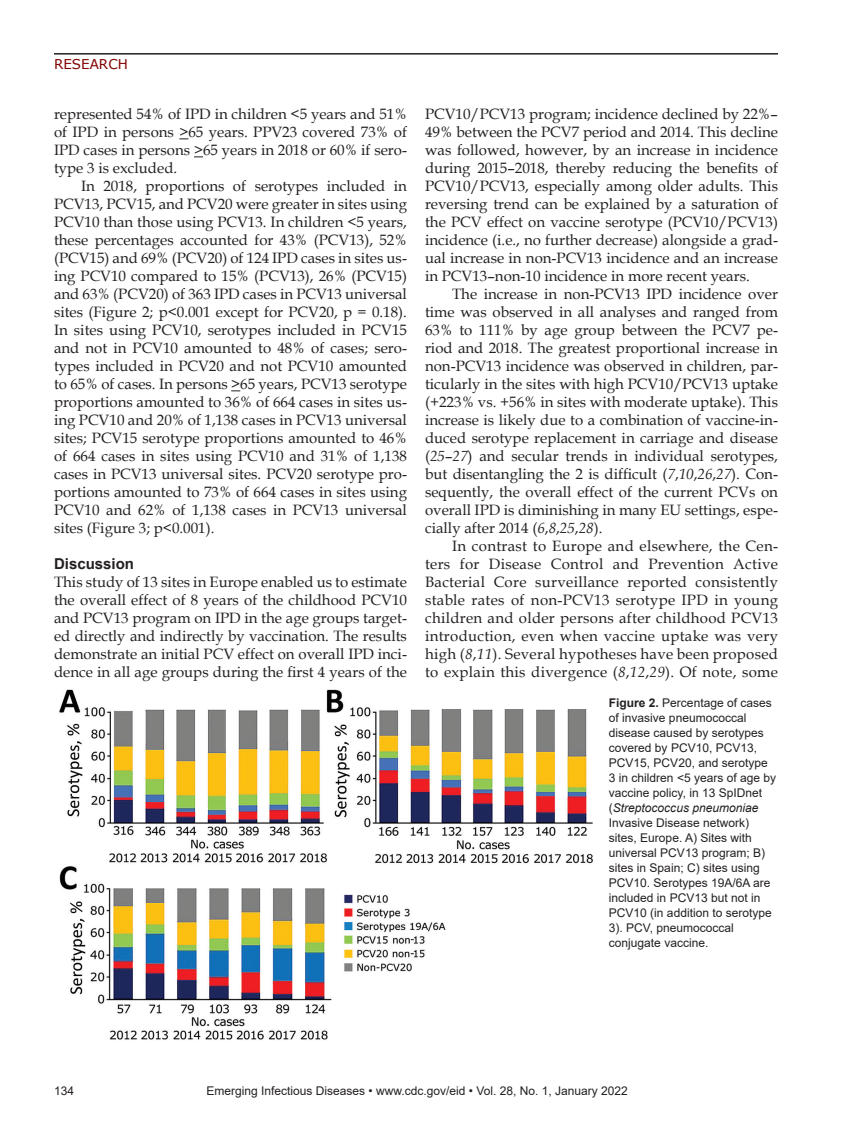
<style>
.page{position:relative;width:851px;height:1134px;background:#fff}
.page>*{position:absolute;margin:0;border:0;box-sizing:border-box;transform-origin:0 0}
.t1{font:15px/18px "Book Antiqua";color:#231f20;text-align:justify}
.t2{font:700 15px "Arial";color:#231f20}
.t3{font:13.5px "Verdana";color:#820301}
.t4{font:12px/15px "Arial";color:#231f20}
.s1{font-style:italic}
.s2{font-weight:700}
</style>
<div class="page">
<hr style="left:54px;top:53px;width:724px;height:1px;background:#231f20">
<hr style="left:54px;top:54px;width:724px;height:1px;background:#231f20">
<img style="left:59px;top:689px;width:535px;height:351px">
<p class="t3" style="left:54px;top:55px;width:75px">RESEARCH</p>
<p class="t1" style="left:54px;top:104px;width:354px">represented 54% of IPD in children &lt;5 years and 51% of IPD in persons &gt;65 years. PPV23 covered 73% of IPD cases in persons &gt;65 years in 2018 or 60% if sero&shy;type 3 is excluded.</p>
<p class="t1" style="left:54px;top:176px;width:354px;text-indent:27px">In 2018, proportions of serotypes included in PCV13, PCV15, and PCV20 were greater in sites using PCV10 than those using PCV13. In children &lt;5 years, these percentages accounted for 43% (PCV13), 52% (PCV15) and 69% (PCV20) of 124 IPD cases in sites us&shy;ing PCV10 compared to 15% (PCV13), 26% (PCV15) and 63% (PCV20) of 363 IPD cases in PCV13 universal sites (Figure 2; p&lt;0.001 except for PCV20, p = 0.18).<br>In sites using PCV10, serotypes included in PCV15 and not in PCV10 amounted to 48% of cases; sero&shy;types included in PCV20 and not PCV10 amounted to 65% of cases. In persons &gt;65 years, PCV13 serotype proportions amounted to 36% of 664 cases in sites us&shy;ing PCV10 and 20% of 1,138 cases in PCV13 universal sites; PCV15 serotype proportions amounted to 46% of 664 cases in sites using PCV10 and 31% of 1,138 cases in PCV13 universal sites. PCV20 serotype pro&shy;portions amounted to 73% of 664 cases in sites using PCV10 and 62% of 1,138 cases in PCV13 universal sites (Figure 3; p&lt;0.001).</p>
<p class="t2" style="left:54px;top:553px;width:82px">Discussion</p>
<p class="t1" style="left:54px;top:572px;width:354px">This study of 13 sites in Europe enabled us to estimate the overall effect of 8 years of the childhood PCV10 and PCV13 program on IPD in the age groups target&shy;ed directly and indirectly by vaccination. The results demonstrate an initial PCV effect on overall IPD inci&shy;dence in all age groups during the first 4 years of the</p>
<p class="t1" style="left:425px;top:104px;width:354px">PCV10/PCV13 program; incidence declined by 22%– 49% between the PCV7 period and 2014. This decline was followed, however, by an increase in incidence during 2015–2018, thereby reducing the benefits of PCV10/PCV13, especially among older adults. This reversing trend can be explained by a saturation of the PCV effect on vaccine serotype (PCV10/PCV13) incidence (i.e., no further decrease) alongside a grad&shy;ual increase in non-PCV13 incidence and an increase in PCV13–non-10 incidence in more recent years.</p>
<p class="t1" style="left:425px;top:284px;width:354px;text-indent:27px">The increase in non-PCV13 IPD incidence over time was observed in all analyses and ranged from 63% to 111% by age group between the PCV7 pe&shy;riod and 2018. The greatest proportional increase in non-PCV13 incidence was observed in children, par&shy;ticularly in the sites with high PCV10/PCV13 uptake (+223% vs. +56% in sites with moderate uptake). This increase is likely due to a combination of vaccine-in&shy;duced serotype replacement in carriage and disease (<span class="s1">25</span>–<span class="s1">27</span>) and secular trends in individual serotypes, but disentangling the 2 is difficult (<span class="s1">7</span>,<span class="s1">10</span>,<span class="s1">26</span>,<span class="s1">27</span>). Con&shy;sequently, the overall effect of the current PCVs on overall IPD is diminishing in many EU settings, espe&shy;cially after 2014 (<span class="s1">6</span>,<span class="s1">8</span>,<span class="s1">25</span>,<span class="s1">28</span>).</p>
<p class="t1" style="left:425px;top:536px;width:354px;text-indent:27px">In contrast to Europe and elsewhere, the Cen&shy;ters for Disease Control and Prevention Active Bacterial Core surveillance reported consistently stable rates of non-PCV13 serotype IPD in young children and older persons after childhood PCV13 introduction, even when vaccine uptake was very high (<span class="s1">8</span>,<span class="s1">11</span>). Several hypotheses have been proposed to explain this divergence (<span class="s1">8</span>,<span class="s1">12</span>,<span class="s1">29</span>). Of note, some</p>
<p class="t4" style="left:609px;top:696px;width:169px"><span class="s2">Figure 2.</span> Percentage of cases of invasive pneumococcal disease caused by serotypes covered by PCV10, PCV13,<br>PCV15, PCV20, and serotype<br>3 in children &lt;5 years of age by vaccine policy, in 13 SpIDnet (<span class="s1">Streptococcus pneumoniae<br></span>Invasive Disease network) sites, Europe. A) Sites with universal PCV13 program; B) sites in Spain; C) sites using<br>PCV10. Serotypes 19A/6A are included in PCV13 but not in<br>PCV10 (in addition to serotype<br>3). PCV, pneumococcal conjugate vaccine.</p>
<p class="t4" style="left:54px;top:1084px;width:22px">134</p>
<p class="t4" style="left:206px;top:1084px;width:423px">Emerging Infectious Diseases • www.cdc.gov/eid • Vol. 28, No. 1, January 2022</p>
</div>
